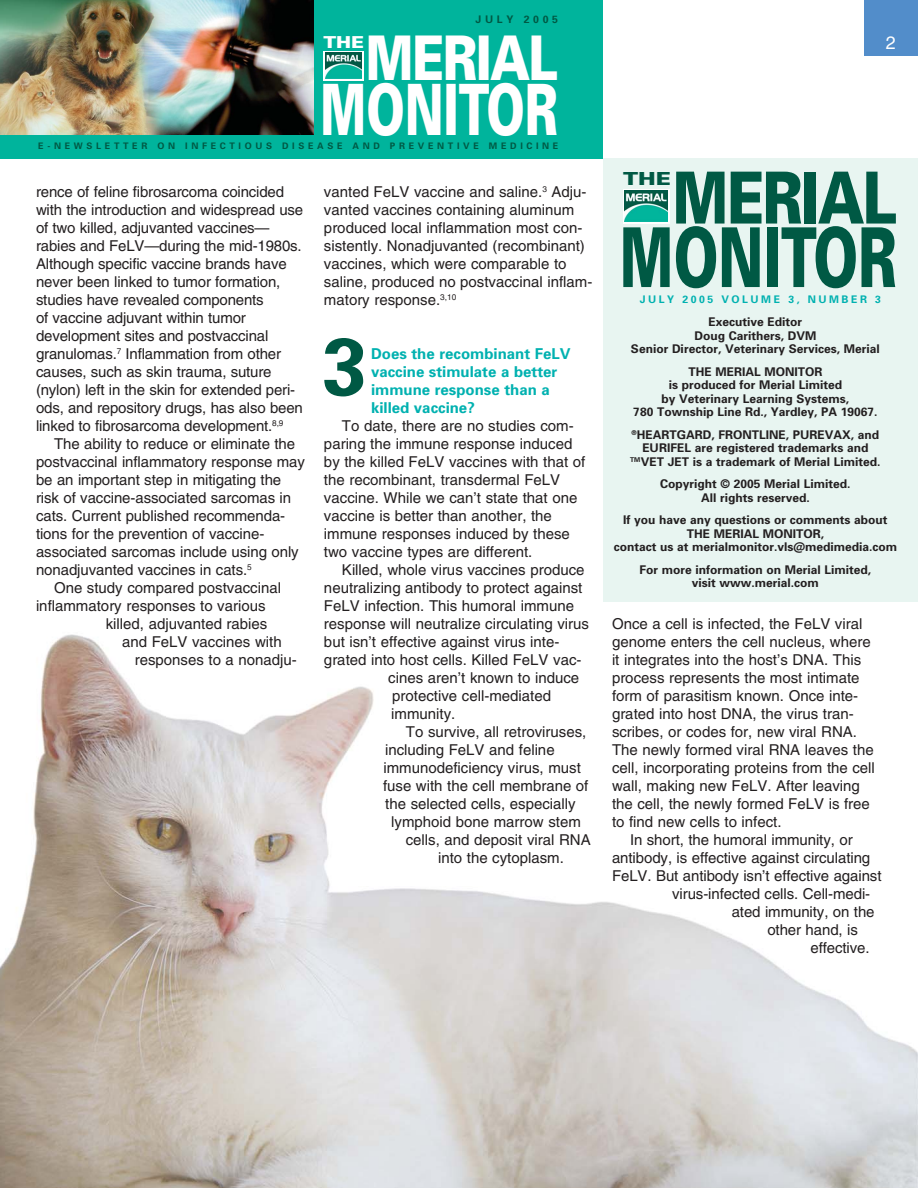
<style>
.page{position:relative;width:918px;height:1188px;background:#fff}
.page>*{position:absolute;margin:0;border:0;box-sizing:border-box;transform-origin:0 0}
.t1{font:900 82.65px "Univers";color:#005944;scale:.65 1}
.t2{font:700 81px "Univers";color:#005944}
.t3{font:900 71.85px "Univers";letter-spacing:-.035em;color:#005944;scale:.78 1}
.t4{font:900 70.8px "Univers";color:#fff;scale:.65 1}
.t5{font:900 61.65px "Univers";letter-spacing:-.035em;color:#fff;scale:.78 1}
.t6{font:900 18px "Univers";color:#005944;scale:1.26 1}
.t7{font:18px "Helvetica";color:#fff}
.t8{font:900 16.5px "Univers";color:#fff;scale:1.17 1}
.t9{font:15px/18px "Helvetica";color:#231f20}
.t10{font:700 15px/18px "Univers";color:#00b1b0}
.t11{font:700 12px/13.5px "Univers";color:#231f20;text-align:center}
.t12{font:700 10.5px "Univers";letter-spacing:.24em;color:#00b1b0}
.t13{font:700 10.5px "Univers";letter-spacing:.345em;color:#005944}
.t14{font:700 9px "Univers";letter-spacing:.405em;color:#005944}
</style>
<div class="page">
<div style="left:0;top:0;width:603px;height:158px;background:#00b49c"></div>
<img style="left:0;top:0;width:314px;height:134px">
<div style="left:864px;top:0;width:54px;height:56px;background:#528dca"></div>
<div style="left:603px;top:158px;width:315px;height:443px;background:#e8f5f1"></div>
<div style="left:323px;top:51px;width:40px;height:29px;background:#fff"></div>
<img style="left:325px;top:52px;width:37px;height:27px">
<svg style="left:623px;top:189px;width:47px;height:35px"></svg>
<img style="left:625px;top:190px;width:43px;height:32px">
<img style="left:0;top:634px;width:918px;height:554px">
<p class="t13" style="left:476px;top:15px;width:84px">JULY 2005</p>
<h3 class="t5" style="left:366px;top:36px;width:248px">MERIAL</h3>
<h3 class="t4" style="left:321px;top:84px;width:367px">MONITOR</h3>
<p class="t8" style="left:323px;top:36px;width:36px">THE</p>
<p class="t14" style="left:38px;top:142px;width:522px">E-NEWSLETTER ON INFECTIOUS DISEASE AND PREVENTIVE MEDICINE</p>
<p class="t9" style="left:36px;top:184px;width:269px">rence of feline fibrosarcoma coincided with the introduction and widespread use of two killed, adjuvanted vaccines— rabies and FeLV—during the mid-1980s.<br>Although specific vaccine brands have never been linked to tumor formation, studies have revealed components<br>of vaccine adjuvant within tumor development sites and postvaccinal granulomas.<sup>7</sup> Inflammation from other causes, such as skin trauma, suture (nylon) left in the skin for extended peri&shy;ods, and repository drugs, has also been linked to fibrosarcoma development.<sup>8,9</sup></p>
<p class="t9" style="left:54px;top:436px;width:243px">The ability to reduce or eliminate the</p>
<p class="t9" style="left:36px;top:454px;width:271px">postvaccinal inflammatory response may</p>
<p class="t9" style="left:36px;top:472px;width:247px">be an important step in mitigating the</p>
<p class="t9" style="left:36px;top:490px;width:257px">risk of vaccine-associated sarcomas in</p>
<p class="t9" style="left:36px;top:508px;width:251px">cats. Current published recommenda-</p>
<p class="t9" style="left:36px;top:526px;width:230px">tions for the prevention of vaccine-</p>
<p class="t9" style="left:36px;top:544px;width:264px">associated sarcomas include using only</p>
<p class="t9" style="left:36px;top:562px;width:217px">nonadjuvanted vaccines in cats.<sup>5</sup></p>
<p class="t9" style="left:54px;top:580px;width:229px">One study compared postvaccinal</p>
<p class="t9" style="left:36px;top:598px;width:231px">inflammatory responses to various</p>
<p class="t9" style="left:106px;top:616px;width:163px">killed, adjuvanted rabies</p>
<p class="t9" style="left:122px;top:634px;width:161px">and FeLV vaccines with</p>
<p class="t9" style="left:135px;top:652px;width:164px">responses to a nonadju-</p>
<p class="t9" style="left:324px;top:184px;width:270px">vanted FeLV vaccine and saline.<sup>3</sup> Adju&shy;vanted vaccines containing aluminum produced local inflammation most con&shy;sistently. Nonadjuvanted (recombinant) vaccines, which were comparable to saline, produced no postvaccinal inflam&shy;matory response.<sup>3,10</sup></p>
<h2 class="t2" style="left:323px;top:337px;width:47px">3</h2>
<p class="t10" style="left:371px;top:346px;width:201px">Does the recombinant FeLV vaccine stimulate a better immune response than a killed vaccine?</p>
<p class="t9" style="left:324px;top:418px;width:263px;text-indent:18px">To date, there are no studies com&shy;paring the immune response induced by the killed FeLV vaccines with that of the recombinant, transdermal FeLV vaccine. While we can’t state that one vaccine is better than another, the immune responses induced by these two vaccine types are different.</p>
<p class="t9" style="left:342px;top:562px;width:244px">Killed, whole virus vaccines produce</p>
<p class="t9" style="left:324px;top:580px;width:260px">neutralizing antibody to protect against</p>
<p class="t9" style="left:324px;top:598px;width:252px">FeLV infection. This humoral immune</p>
<p class="t9" style="left:324px;top:616px;width:267px">response will neutralize circulating virus</p>
<p class="t9" style="left:324px;top:634px;width:237px">but isn’t effective against virus inte-</p>
<p class="t9" style="left:324px;top:652px;width:259px">grated into host cells. Killed FeLV vac-</p>
<p class="t9" style="left:388px;top:670px;width:192px">cines aren’t known to induce</p>
<p class="t9" style="left:392px;top:688px;width:160px">protective cell-mediated</p>
<p class="t9" style="left:391px;top:706px;width:66px">immunity.</p>
<p class="t9" style="left:406px;top:724px;width:182px">To survive, all retroviruses,</p>
<p class="t9" style="left:385px;top:742px;width:171px">including FeLV and feline</p>
<p class="t9" style="left:383px;top:760px;width:199px">immunodeficiency virus, must</p>
<p class="t9" style="left:383px;top:778px;width:207px">fuse with the cell membrane of</p>
<p class="t9" style="left:385px;top:796px;width:192px">the selected cells, especially</p>
<p class="t9" style="left:391px;top:814px;width:191px">lymphoid bone marrow stem</p>
<p class="t9" style="left:406px;top:832px;width:187px">cells, and deposit viral RNA</p>
<p class="t9" style="left:438px;top:850px;width:127px">into the cytoplasm.</p>
<p class="t7" style="left:886px;top:36px;width:12px">2</p>
<h3 class="t3" style="left:673px;top:172px;width:289px">MERIAL</h3>
<h1 class="t1" style="left:620px;top:227px;width:428px">MONITOR</h1>
<p class="t6" style="left:623px;top:172px;width:40px">THE</p>
<p class="t12" style="left:640px;top:296px;width:243px">JULY 2005 VOLUME 3, NUMBER 3</p>
<p class="t11" style="left:631px;top:317px;width:250px">Executive Editor<br>Doug Carithers, DVM<br>Senior Director, Veterinary Services, Merial</p>
<p class="t11" style="left:633px;top:366px;width:246px">THE MERIAL MONITOR<br>is produced for Merial Limited<br>by Veterinary Learning Systems,<br>780 Township Line Rd., Yardley, PA 19067.</p>
<p class="t11" style="left:630px;top:429px;width:252px"><sup>®</sup>HEARTGARD, FRONTLINE, PUREVAX, and<br>EURIFEL are registered trademarks and<br><sup>TM</sup>VET JET is a trademark of Merial Limited.</p>
<p class="t11" style="left:660px;top:479px;width:192px">Copyright © 2005 Merial Limited.<br>All rights reserved.</p>
<p class="t11" style="left:614px;top:515px;width:285px">If you have any questions or comments about<br>THE MERIAL MONITOR,<br>contact us at merialmonitor.vls@medimedia.com</p>
<p class="t11" style="left:640px;top:564px;width:233px">For more information on Merial Limited, visit www.merial.com</p>
<p class="t9" style="left:612px;top:616px;width:264px">Once a cell is infected, the FeLV viral genome enters the cell nucleus, where it integrates into the host’s DNA. This process represents the most intimate form of parasitism known. Once inte&shy;grated into host DNA, the virus tran&shy;scribes, or codes for, new viral RNA.<br>The newly formed viral RNA leaves the cell, incorporating proteins from the cell wall, making new FeLV. After leaving the cell, the newly formed FeLV is free to find new cells to infect.</p>
<p class="t9" style="left:630px;top:832px;width:224px">In short, the humoral immunity, or</p>
<p class="t9" style="left:612px;top:850px;width:260px">antibody, is effective against circulating</p>
<p class="t9" style="left:612px;top:868px;width:271px">FeLV. But antibody isn’t effective against</p>
<p class="t9" style="left:672px;top:886px;width:200px">virus-infected cells. Cell-medi-</p>
<p class="t9" style="left:732px;top:904px;width:144px">ated immunity, on the</p>
<p class="t9" style="left:767px;top:922px;width:92px">other hand, is</p>
<p class="t9" style="left:810px;top:940px;width:61px">effective.</p>
</div>
